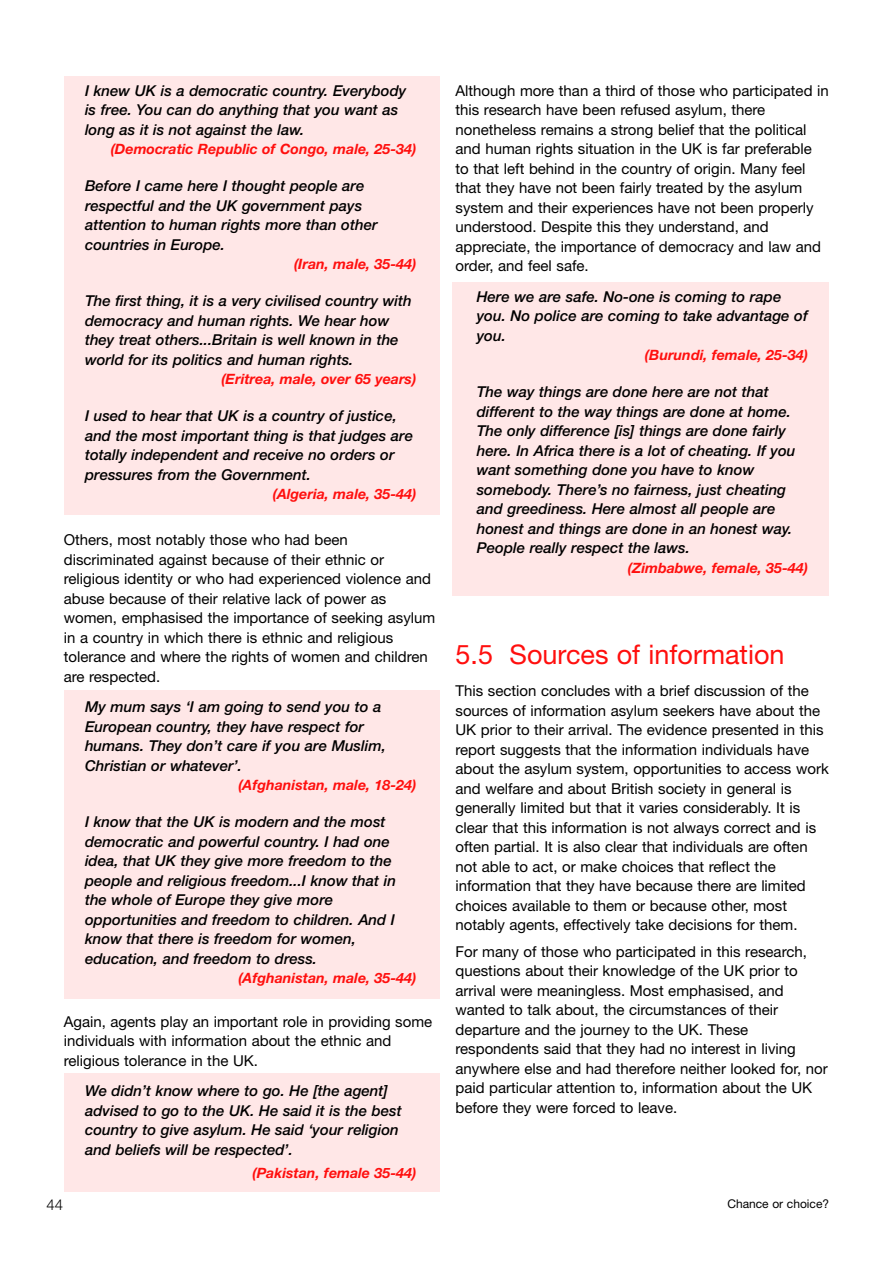
<style>
.page{position:relative;width:893px;height:1263px;background:#fff}
.page>*{position:absolute;margin:0;border:0;box-sizing:border-box;transform-origin:0 0}
.t1{font:27px "Helvetica Neue LT";color:#ff0f0e}
.t2{font:15px/19.5px "Helvetica Neue LT";color:#000}
.t3{font:italic 500 15px/19.5px "Helvetica Neue LT";color:#000}
.t4{font:300 15px "Helvetica Neue LT";color:#000}
.t5{font:italic 700 14.25px "Helvetica Neue LT";color:#ff0f0e}
.t6{font:12px "Helvetica Neue LT";color:#000}
</style>
<div class="page">
<div style="left:64px;top:77px;width:375px;height:438px;background:#ffe7e7"></div>
<div style="left:452px;top:282px;width:377px;height:313px;background:#ffe7e7"></div>
<div style="left:64px;top:690px;width:375px;height:309px;background:#ffe7e7"></div>
<div style="left:64px;top:1074px;width:375px;height:118px;background:#ffe7e7"></div>
<p class="t3" style="left:85px;top:82px;width:323px">I knew UK is a democratic country. Everybody is free. You can do anything that you want as long as it is not against the law.</p>
<p class="t5" style="left:111px;top:144px;width:307px">(Democratic Republic of Congo, male, 25-34)</p>
<p class="t3" style="left:85px;top:178px;width:294px">Before I came here I thought people are respectful and the UK government pays attention to human rights more than other countries in Europe.</p>
<p class="t5" style="left:294px;top:259px;width:124px">(Iran, male, 35-44)</p>
<p class="t3" style="left:85px;top:293px;width:328px">The first thing, it is a very civilised country with democracy and human rights. We hear how they treat others...Britain is well known in the world for its politics and human rights.</p>
<p class="t5" style="left:221px;top:374px;width:196px">(Eritrea, male, over 65 years)</p>
<p class="t3" style="left:85px;top:408px;width:330px">I used to hear that UK is a country of justice, and the most important thing is that judges are totally independent and receive no orders or pressures from the Government.</p>
<p class="t5" style="left:273px;top:489px;width:145px">(Algeria, male, 35-44)</p>
<p class="t2" style="left:64px;top:531px;width:373px">Others, most notably those who had been discriminated against because of their ethnic or religious identity or who had experienced violence and abuse because of their relative lack of power as women, emphasised the importance of seeking asylum in a country in which there is ethnic and religious tolerance and where the rights of women and children are respected.</p>
<p class="t3" style="left:85px;top:698px;width:302px">My mum says ‘I am going to send you to a European country, they have respect for humans. They don’t care if you are Muslim, Christian or whatever’.</p>
<p class="t5" style="left:238px;top:780px;width:179px">(Afghanistan, male, 18-24)</p>
<p class="t3" style="left:85px;top:813px;width:312px">I know that the UK is modern and the most democratic and powerful country. I had one idea, that UK they give more freedom to the people and religious freedom...I know that in the whole of Europe they give more opportunities and freedom to children. And I know that there is freedom for women, education, and freedom to dress.</p>
<p class="t5" style="left:238px;top:973px;width:179px">(Afghanistan, male, 35-44)</p>
<p class="t2" style="left:64px;top:1013px;width:370px">Again, agents play an important role in providing some individuals with information about the ethnic and religious tolerance in the UK.</p>
<p class="t3" style="left:85px;top:1082px;width:318px">We didn’t know where to go. He [the agent] advised to go to the UK. He said it is the best country to give asylum. He said ‘your religion and beliefs will be respected’.</p>
<p class="t5" style="left:253px;top:1168px;width:165px">(Pakistan, female 35-44)</p>
<p class="t2" style="left:455px;top:82px;width:375px">Although more than a third of those who participated in this research have been refused asylum, there nonetheless remains a strong belief that the political and human rights situation in the UK is far preferable to that left behind in the country of origin. Many feel that they have not been fairly treated by the asylum system and their experiences have not been properly understood. Despite this they understand, and appreciate, the importance of democracy and law and order, and feel safe.</p>
<p class="t3" style="left:477px;top:288px;width:333px">Here we are safe. No-one is coming to rape you. No police are coming to take advantage of you.</p>
<p class="t5" style="left:645px;top:350px;width:165px">(Burundi, female, 25-34)</p>
<p class="t3" style="left:477px;top:384px;width:320px">The way things are done here are not that different to the way things are done at home.<br>The only difference [is] things are done fairly here. In Africa there is a lot of cheating. If you want something done you have to know somebody. There’s no fairness, just cheating and greediness. Here almost all people are honest and things are done in an honest way.<br>People really respect the laws.</p>
<p class="t5" style="left:628px;top:563px;width:181px">(Zimbabwe, female, 35-44)</p>
<h1 class="t1" style="left:455px;top:645px;width:331px">5.5 Sources of information</h1>
<p class="t2" style="left:455px;top:683px;width:375px">This section concludes with a brief discussion of the sources of information asylum seekers have about the UK prior to their arrival. The evidence presented in this report suggests that the information individuals have about the asylum system, opportunities to access work and welfare and about British society in general is generally limited but that it varies considerably. It is clear that this information is not always correct and is often partial. It is also clear that individuals are often not able to act, or make choices that reflect the information that they have because there are limited choices available to them or because other, most notably agents, effectively take decisions for them.</p>
<p class="t2" style="left:455px;top:943px;width:374px">For many of those who participated in this research, questions about their knowledge of the UK prior to arrival were meaningless. Most emphasised, and wanted to talk about, the circumstances of their departure and the journey to the UK. These respondents said that they had no interest in living anywhere else and had therefore neither looked for, nor paid particular attention to, information about the UK before they were forced to leave.</p>
<p class="t4" style="left:47px;top:1199px;width:18px">44</p>
<p class="t6" style="left:727px;top:1199px;width:103px">Chance or choice?</p>
</div>
